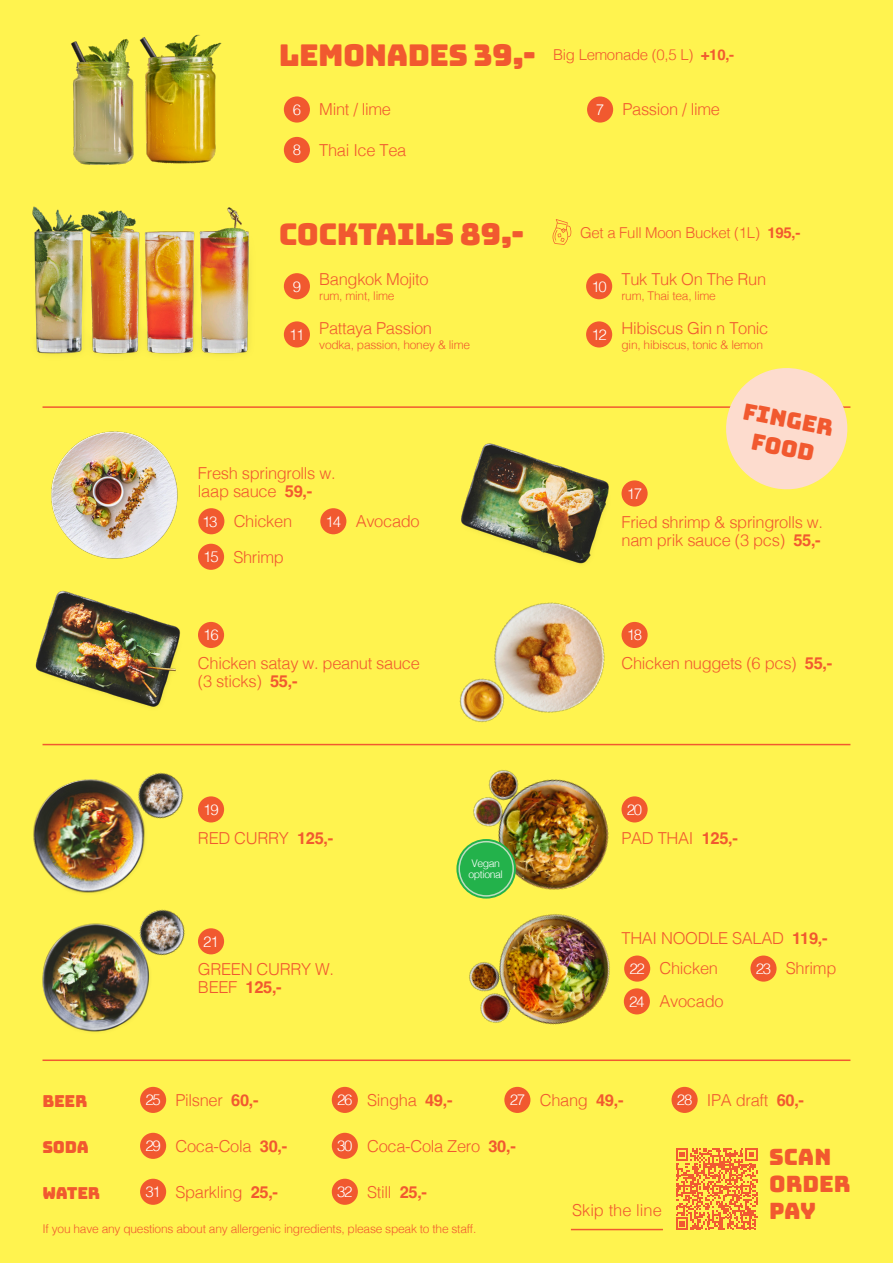
<style>
.page{position:relative;width:893px;height:1263px;background:#fff34f}
.page>*{position:absolute;margin:0;border:0;box-sizing:border-box;transform-origin:0 0}
.t1{font:30px "Bungee";letter-spacing:-.02em;color:#f1592f}
.t2{font:22.5px "Bungee";color:#f1592f}
.t3{font:300 16.5px/18px "Helvetica";letter-spacing:-.02em;color:#f1592f}
.t4{font:16.5px "Bungee";letter-spacing:-.02em;color:#f1592f}
.t5{font:300 16.5px "Helvetica";color:#f1592f}
.t6{font:300 15px "Helvetica";letter-spacing:-.08em;color:#fff}
.t7{font:300 15px "Helvetica";letter-spacing:-.02em;color:#f1592f}
.t8{font:300 12px "Helvetica";letter-spacing:-.02em;color:#f1592f}
.t9{font:300 10.5px "Helvetica";letter-spacing:-.04em;color:#fff}
.s1{font-weight:700}
</style>
<div class="page">
<img style="left:32px;top:206px;width:217px;height:148px">
<img style="left:461px;top:443px;width:148px;height:75px">
<img style="left:35px;top:591px;width:170px;height:116px">
<img style="left:176px;top:915px;width:27px;height:37px">
<img style="left:168px;top:774px;width:33px;height:44px">
<img style="left:42px;top:909px;width:134px;height:123px">
<img style="left:33px;top:772px;width:135px;height:121px">
<img style="left:145px;top:34px;width:77px;height:130px">
<img style="left:71px;top:37px;width:74px;height:128px">
<img style="left:51px;top:431px;width:174px;height:133px">
<img style="left:468px;top:811px;width:141px;height:43px">
<img style="left:458px;top:854px;width:187px;height:249px">
<img style="left:429px;top:518px;width:217px;height:293px">
<div style="left:284px;top:96px;width:26px;height:27px;background:#f1592f;border-radius:50%"></div>
<div style="left:284px;top:137px;width:26px;height:26px;background:#f1592f;border-radius:50%"></div>
<div style="left:587px;top:96px;width:26px;height:27px;background:#f1592f;border-radius:50%"></div>
<div style="left:198px;top:544px;width:26px;height:26px;background:#f1592f;border-radius:50%"></div>
<div style="left:198px;top:508px;width:26px;height:26px;background:#f1592f;border-radius:50%"></div>
<div style="left:320px;top:508px;width:26px;height:26px;background:#f1592f;border-radius:50%"></div>
<div style="left:284px;top:273px;width:26px;height:26px;background:#f1592f;border-radius:50%"></div>
<div style="left:284px;top:321px;width:26px;height:26px;background:#f1592f;border-radius:50%"></div>
<div style="left:586px;top:273px;width:26px;height:26px;background:#f1592f;border-radius:50%"></div>
<div style="left:586px;top:321px;width:26px;height:26px;background:#f1592f;border-radius:50%"></div>
<svg style="left:552px;top:219px;width:19px;height:26px"></svg>
<div style="left:621px;top:480px;width:27px;height:26px;background:#f1592f;border-radius:50%"></div>
<div style="left:621px;top:622px;width:27px;height:26px;background:#f1592f;border-radius:50%"></div>
<div style="left:198px;top:622px;width:26px;height:26px;background:#f1592f;border-radius:50%"></div>
<div style="left:198px;top:796px;width:26px;height:26px;background:#f1592f;border-radius:50%"></div>
<div style="left:621px;top:796px;width:27px;height:26px;background:#f1592f;border-radius:50%"></div>
<div style="left:198px;top:928px;width:26px;height:26px;background:#f1592f;border-radius:50%"></div>
<div style="left:332px;top:1087px;width:26px;height:26px;background:#f1592f;border-radius:50%"></div>
<div style="left:332px;top:1133px;width:26px;height:26px;background:#f1592f;border-radius:50%"></div>
<div style="left:332px;top:1179px;width:26px;height:26px;background:#f1592f;border-radius:50%"></div>
<div style="left:671px;top:1087px;width:27px;height:26px;background:#f1592f;border-radius:50%"></div>
<div style="left:140px;top:1087px;width:26px;height:26px;background:#f1592f;border-radius:50%"></div>
<div style="left:140px;top:1133px;width:26px;height:26px;background:#f1592f;border-radius:50%"></div>
<div style="left:140px;top:1179px;width:26px;height:26px;background:#f1592f;border-radius:50%"></div>
<div style="left:504px;top:1087px;width:26px;height:26px;background:#f1592f;border-radius:50%"></div>
<div style="left:750px;top:955px;width:27px;height:27px;background:#f1592f;border-radius:50%"></div>
<div style="left:624px;top:955px;width:26px;height:27px;background:#f1592f;border-radius:50%"></div>
<div style="left:624px;top:988px;width:26px;height:26px;background:#f1592f;border-radius:50%"></div>
<hr style="left:43px;top:1059px;width:807px;height:2px;background:#f1592f">
<hr style="left:43px;top:744px;width:807px;height:1px;background:#f1592f">
<hr style="left:43px;top:406px;width:807px;height:2px;background:#f1592f">
<svg style="left:720px;top:368px;width:131px;height:122px"></svg>
<hr style="left:571px;top:1229px;width:92px;height:1px;background:#f1592f">
<div style="left:456px;top:839px;width:60px;height:59px;background:#23b24b;border-radius:50%"></div>
<div style="left:458px;top:841px;width:56px;height:56px;border:2px solid #bddec0;border-radius:50%"></div>
<svg style="left:676px;top:1148px;width:82px;height:82px"></svg>
<p class="t4" style="left:43px;top:1092px;width:46px">BEER</p>
<p class="t4" style="left:43px;top:1137px;width:48px">SODA</p>
<p class="t4" style="left:43px;top:1183px;width:59px">WATER</p>
<p class="t1" style="left:279px;top:38px;width:259px">LEMONADES 39,-</p>
<p class="t6" style="left:293px;top:97px;width:10px">6</p>
<p class="t3" style="left:319px;top:99px;width:73px">Mint / lime</p>
<p class="t6" style="left:293px;top:137px;width:10px">8</p>
<p class="t3" style="left:319px;top:140px;width:89px">Thai Ice Tea</p>
<p class="t7" style="left:553px;top:42px;width:183px">Big Lemonade (0,5 L) <span class="s1">+10,-</span></p>
<p class="t6" style="left:596px;top:97px;width:10px">7</p>
<p class="t3" style="left:622px;top:99px;width:99px">Passion / lime</p>
<p class="t1" style="left:279px;top:217px;width:247px">COCKTAILS 89,-</p>
<p class="t6" style="left:293px;top:273px;width:10px">9</p>
<p class="t3" style="left:319px;top:269px;width:111px">Bangkok Mojito</p>
<p class="t8" style="left:319px;top:286px;width:77px">rum, mint, lime</p>
<p class="t6" style="left:289px;top:322px;width:17px">11</p>
<p class="t3" style="left:319px;top:318px;width:114px">Pattaya Passion</p>
<p class="t8" style="left:319px;top:334px;width:152px">vodka, passion, honey &amp; lime</p>
<p class="t3" style="left:198px;top:463px;width:139px">Fresh springrolls w. laap sauce <span class="s1">59,-</span></p>
<p class="t6" style="left:202px;top:508px;width:17px">13</p>
<p class="t3" style="left:234px;top:511px;width:60px">Chicken</p>
<p class="t6" style="left:326px;top:508px;width:17px">14</p>
<p class="t3" style="left:356px;top:511px;width:66px">Avocado</p>
<p class="t6" style="left:203px;top:544px;width:17px">15</p>
<p class="t3" style="left:233px;top:547px;width:52px">Shrimp</p>
<p class="t6" style="left:203px;top:622px;width:17px">16</p>
<p class="t3" style="left:198px;top:653px;width:223px">Chicken satay w. peanut sauce (3 sticks) <span class="s1">55,-</span></p>
<p class="t7" style="left:580px;top:219px;width:222px">Get a Full Moon Bucket (1L) <span class="s1">195,-</span></p>
<p class="t6" style="left:591px;top:273px;width:17px">10</p>
<p class="t6" style="left:591px;top:322px;width:17px">12</p>
<p class="t3" style="left:621px;top:269px;width:146px">Tuk Tuk On The Run</p>
<p class="t8" style="left:621px;top:286px;width:96px">rum, Thai tea, lime</p>
<p class="t3" style="left:621px;top:318px;width:148px">Hibiscus Gin n Tonic</p>
<p class="t8" style="left:621px;top:334px;width:143px">gin, hibiscus, tonic &amp; lemon</p>
<p class="t2" style="left:746px;top:398px;width:93px;rotate:11deg">FINGER</p>
<p class="t2" style="left:754px;top:429px;width:65px;rotate:11deg">FOOD</p>
<p class="t6" style="left:627px;top:481px;width:17px">17</p>
<p class="t3" style="left:621px;top:511px;width:203px">Fried shrimp &amp; springrolls w. nam prik sauce (3 pcs) <span class="s1">55,-</span></p>
<p class="t6" style="left:627px;top:622px;width:17px">18</p>
<p class="t3" style="left:621px;top:653px;width:212px">Chicken nuggets (6 pcs) <span class="s1">55,-</span></p>
<p class="t6" style="left:203px;top:797px;width:17px">19</p>
<p class="t6" style="left:627px;top:797px;width:17px">20</p>
<p class="t3" style="left:198px;top:828px;width:137px">RED CURRY <span class="s1">125,-</span></p>
<p class="t3" style="left:621px;top:828px;width:118px">PAD THAI <span class="s1">125,-</span></p>
<p class="t9" style="left:471px;top:855px;width:30px">Vegan</p>
<p class="t9" style="left:469px;top:865px;width:36px">optional</p>
<p class="t6" style="left:203px;top:929px;width:17px">21</p>
<p class="t3" style="left:198px;top:958px;width:137px">GREEN CURRY W.<br>BEEF <span class="s1">125,-</span></p>
<p class="t3" style="left:621px;top:928px;width:208px">THAI NOODLE SALAD <span class="s1">119,-</span></p>
<p class="t6" style="left:629px;top:956px;width:17px">22</p>
<p class="t3" style="left:659px;top:958px;width:60px">Chicken</p>
<p class="t6" style="left:756px;top:956px;width:17px">23</p>
<p class="t3" style="left:786px;top:958px;width:52px">Shrimp</p>
<p class="t6" style="left:629px;top:989px;width:17px">24</p>
<p class="t3" style="left:659px;top:991px;width:66px">Avocado</p>
<p class="t3" style="left:367px;top:1090px;width:87px">Singha <span class="s1">49,-</span></p>
<p class="t6" style="left:677px;top:1087px;width:17px">28</p>
<p class="t3" style="left:367px;top:1136px;width:150px">Coca-Cola Zero <span class="s1">30,-</span></p>
<p class="t3" style="left:367px;top:1182px;width:61px">Still <span class="s1">25,-</span></p>
<p class="t6" style="left:510px;top:1087px;width:17px">27</p>
<p class="t3" style="left:540px;top:1090px;width:85px">Chang <span class="s1">49,-</span></p>
<p class="t6" style="left:145px;top:1087px;width:17px">25</p>
<p class="t3" style="left:175px;top:1090px;width:85px">Pilsner <span class="s1">60,-</span></p>
<p class="t3" style="left:707px;top:1090px;width:99px">IPA draft <span class="s1">60,-</span></p>
<p class="t6" style="left:145px;top:1133px;width:17px">29</p>
<p class="t3" style="left:175px;top:1136px;width:113px">Coca-Cola <span class="s1">30,-</span></p>
<p class="t6" style="left:145px;top:1179px;width:17px">31</p>
<p class="t3" style="left:175px;top:1182px;width:104px">Sparkling <span class="s1">25,-</span></p>
<p class="t6" style="left:337px;top:1087px;width:17px">26</p>
<p class="t6" style="left:337px;top:1133px;width:17px">30</p>
<p class="t6" style="left:337px;top:1179px;width:17px">32</p>
<p class="t2" style="left:769px;top:1144px;width:64px">SCAN</p>
<p class="t2" style="left:769px;top:1171px;width:83px">ORDER</p>
<p class="t5" style="left:572px;top:1196px;width:91px">Skip the line</p>
<p class="t2" style="left:769px;top:1198px;width:48px">PAY</p>
<p class="t8" style="left:43px;top:1219px;width:435px">If you have any questions about any allergenic ingredients, please speak to the staff.</p>
</div>
